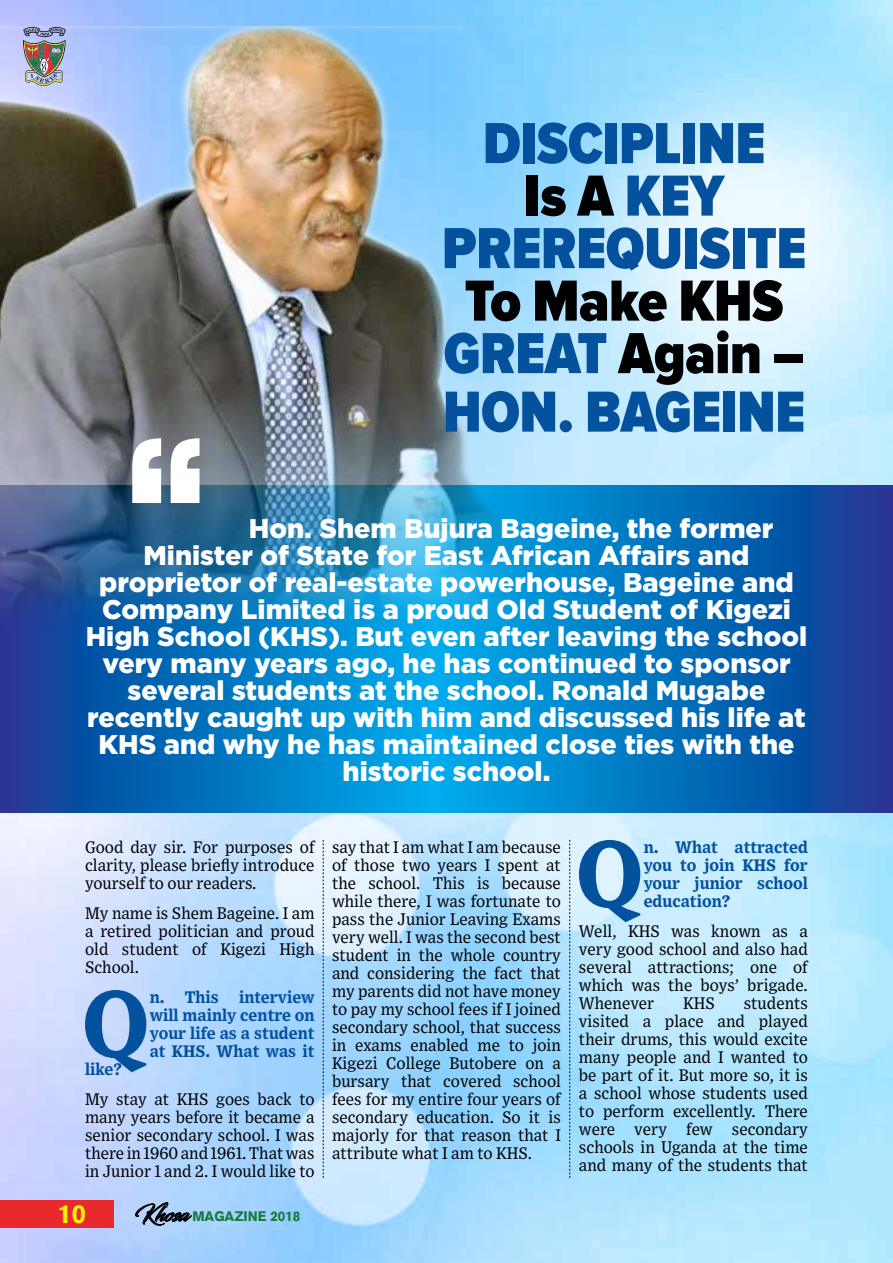
<style>
.page{position:relative;width:893px;height:1263px;background:#fff}
.page>*{position:absolute;margin:0;border:0;box-sizing:border-box;transform-origin:0 0}
.t1{font:700 93.15px "Exchange Text";color:#04519e}
.t2{font:900 60px/52.5px "Proxima Nova Cond";letter-spacing:-.01em;color:#04519e;text-align:center}
.t3{font:900 60px/52.5px "Proxima Nova Cond";letter-spacing:-.01em;color:#000;text-align:center}
.t4{font:900 27px "Gotham";color:#fff}
.t5{font:900 25.5px "Akzidenz Grotesk";color:#fff200}
.t6{font:16.5px/18px "Exchange Text";color:#000;text-align:justify}
.t7{font:700 16.5px/18px "Exchange Text";color:#04519e;text-align:justify}
.t8{font:900 13.5px "Akzidenz Grotesk";color:#177a3e}
.s1{color:#000}
.s2{color:#04519e}
.s3{font-family:"Blacksword";font-weight:400;font-size:21px;color:#000}
</style>
<div class="page">
<img style="left:0;top:0;width:893px;height:1263px">
<svg style="left:0;top:486px;width:893px;height:326px;background:#066dba"></svg>
<img style="left:0;top:27px;width:560px;height:621px">
<svg style="left:132px;top:438px;width:29px;height:65px"></svg>
<svg style="left:171px;top:438px;width:29px;height:65px"></svg>
<svg style="left:323px;top:840px;width:1px;height:338px"></svg>
<svg style="left:569px;top:840px;width:1px;height:338px"></svg>
<div style="left:0;top:1200px;width:114px;height:28px;background:#e92a2c"></div>
<svg style="left:135px;top:1202px;width:57px;height:32px;background:#89a3c4"></svg>
<svg style="left:23px;top:26px;width:43px;height:60px;background:#949299"></svg>
<h2 class="t2" style="left:442px;top:119px;width:366px">DISCIPLINE<br><span class="s1">Is A</span> KEY<br>PREREQUISITE</h2>
<h2 class="t3" style="left:444px;top:277px;width:363px">To Make KHS<br><span class="s2">GREAT</span> Again –</h2>
<h2 class="t2" style="left:443px;top:388px;width:364px">HON. BAGEINE</h2>
<h3 class="t4" style="left:249px;top:510px;width:526px">Hon. Shem Bujura Bageine, the former</h3>
<h3 class="t4" style="left:143px;top:537px;width:607px">Minister of State for East African Affairs and</h3>
<h3 class="t4" style="left:99px;top:564px;width:696px">proprietor of real-estate powerhouse, Bageine and</h3>
<h3 class="t4" style="left:102px;top:591px;width:690px">Company Limited is a proud Old Student of Kigezi</h3>
<h3 class="t4" style="left:86px;top:618px;width:723px">High School (KHS). But even after leaving the school</h3>
<h3 class="t4" style="left:102px;top:645px;width:690px">very many years ago, he has continued to sponsor</h3>
<h3 class="t4" style="left:128px;top:672px;width:639px">several students at the school. Ronald Mugabe</h3>
<h3 class="t4" style="left:87px;top:699px;width:720px">recently caught up with him and discussed his life at</h3>
<h3 class="t4" style="left:99px;top:726px;width:697px">KHS and why he has maintained close ties with the</h3>
<h3 class="t4" style="left:343px;top:753px;width:209px">historic school.</h3>
<p class="t6" style="left:85px;top:837px;width:231px">Good day sir. For purposes of clarity, please briefly introduce yourself to our readers.</p>
<p class="t6" style="left:85px;top:903px;width:231px">My name is Shem Bageine. I am a retired politician and proud old student of Kigezi High School.</p>
<h1 class="t1" style="left:82px;top:950px;width:70px">Q</h1>
<p class="t7" style="left:150px;top:987px;width:166px">n. This interview will mainly centre on your life as a student at KHS. What was it</p>
<p class="t7" style="left:85px;top:1059px;width:39px">like?</p>
<p class="t6" style="left:85px;top:1089px;width:231px">My stay at KHS goes back to many years before it became a senior secondary school. I was there in 1960 and 1961. That was in Junior 1 and 2. I would like to</p>
<h3 class="t5" style="left:58px;top:1197px;width:30px">10</h3>
<p class="t8" style="left:135px;top:1207px;width:167px"><span class="s3">Khosa</span> MAGAZINE 2018</p>
<p class="t8" style="left:196px;top:1207px;width:110px">MAGAZINE 2018</p>
<p class="t6" style="left:332px;top:837px;width:230px">say that I am what I am because of those two years I spent at the school. This is because while there, I was fortunate to pass the Junior Leaving Exams very well. I was the second best student in the whole country and considering the fact that my parents did not have money to pay my school fees if I joined secondary school, that success in exams enabled me to join Kigezi College Butobere on a bursary that covered school fees for my entire four years of secondary education. So it is majorly for that reason that I attribute what I am to KHS.</p>
<h1 class="t1" style="left:576px;top:800px;width:70px">Q</h1>
<p class="t7" style="left:644px;top:837px;width:166px">n. What attracted you to join KHS for your junior school education?</p>
<p class="t6" style="left:579px;top:921px;width:230px">Well, KHS was known as a very good school and also had several attractions; one of which was the boys’ brigade.<br>Whenever</p>
<p class="t6" style="left:579px;top:993px;width:230px;text-indent:165px">students visited a place and played their drums, this would excite many people and I wanted to be part of it. But more so, it is a school whose students used to perform excellently. There were very few secondary schools in Uganda at the time and many of the students that</p>
<p class="t6" style="left:683px;top:993px;width:33px">KHS</p>
</div>
